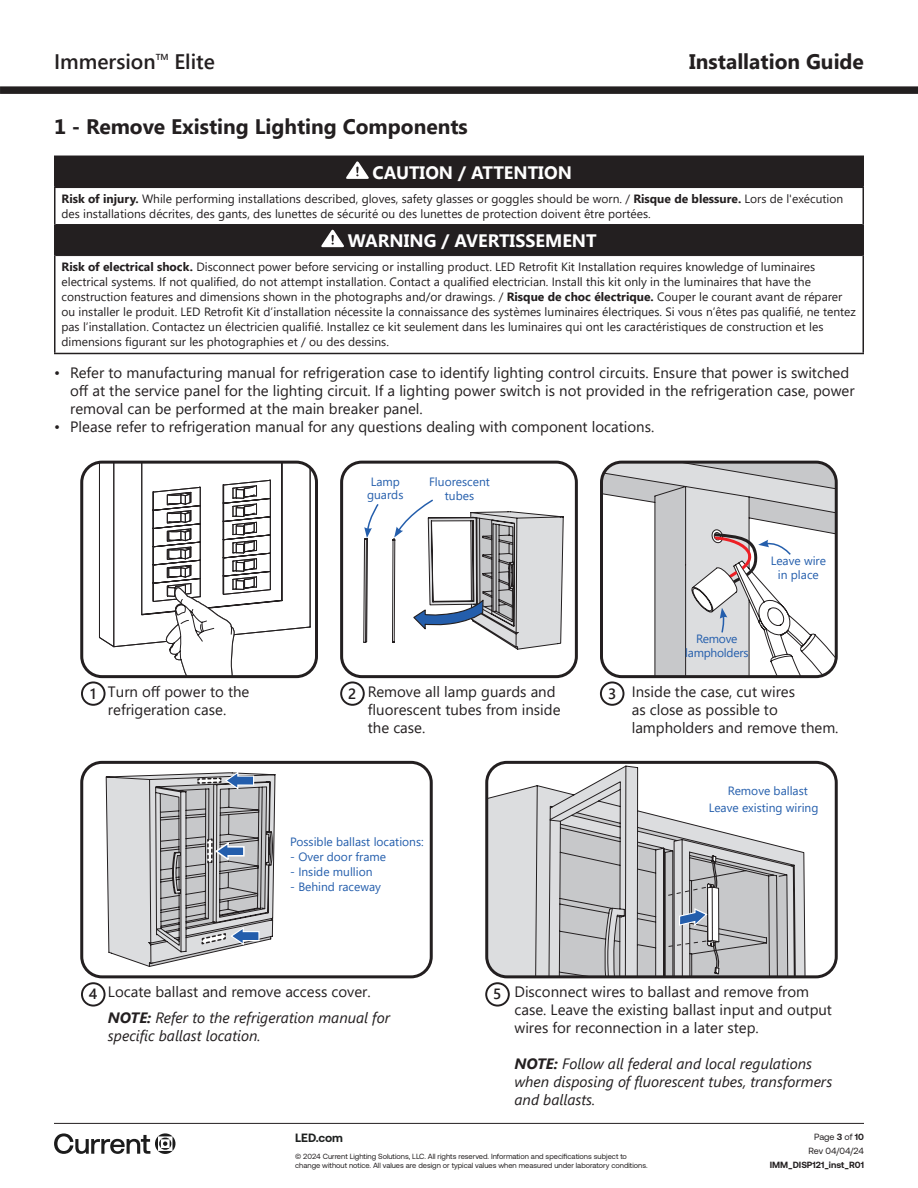
<style>
.page{position:relative;width:918px;height:1188px;background:#fff}
.page>*{position:absolute;margin:0;border:0;box-sizing:border-box;transform-origin:0 0}
.t1{font:700 21px "Segoe UI";color:#231f20}
.t2{font:600 21px "Segoe UI";color:#231f20}
.t3{font:700 18px "Segoe UI";color:#fff}
.bullets__main_steps{font:15px/18px "Segoe UI";color:#231f20}
.t4{font:italic 15px/18px "Segoe UI";color:#231f20}
.t5{font:600 14.85px "Segoe UI";color:#231f20}
.t6{font:12px/15px "Segoe UI";color:#231f20}
.t7{font:12px/13.5px "Segoe UI";color:#245eac;text-align:center}
.t8{font:12px/13.5px "Segoe UI";letter-spacing:-.02em;color:#245eac;text-align:center}
.t9{font:700 12px "Aeonik";color:#1e2120}
.t10{font:9px/14.1px "Aeonik";letter-spacing:-.005em;color:#231f20;text-align:right}
.t11{font:700 9px "Aeonik";color:#231f20}
.t12{font:600 8.7px "Segoe UI";color:#231f20}
.t13{font:7.5px/9.8px "Aeonik";color:#231f20}
.s1{font-weight:700}
</style>
<div class="page">
<div style="left:340px;top:461px;width:238px;height:217px;border:3px solid #231f20;border-radius:20px"></div>
<svg style="left:99px;top:462px;width:212px;height:215px"></svg>
<div style="left:80px;top:461px;width:238px;height:217px;border:3px solid #231f20;border-radius:20px"></div>
<div style="left:80px;top:761px;width:353px;height:217px;border:3px solid #231f20;border-radius:20px"></div>
<div style="left:600px;top:461px;width:238px;height:217px;border:3px solid #231f20;border-radius:20px"></div>
<svg style="left:489px;top:765px;width:342px;height:212px"></svg>
<div style="left:485px;top:761px;width:353px;height:217px;border:3px solid #231f20;border-radius:20px"></div>
<div style="left:0;top:86px;width:918px;height:8px;background:#231f20"></div>
<hr style="left:54px;top:1123px;width:810px;height:1px;background:#231f20">
<svg style="left:54px;top:1133px;width:122px;height:21px"></svg>
<svg style="left:602px;top:462px;width:234px;height:215px"></svg>
<svg style="left:362px;top:499px;width:202px;height:178px"></svg>
<svg style="left:548px;top:762px;width:257px;height:215px"></svg>
<svg style="left:105px;top:762px;width:171px;height:215px"></svg>
<svg style="left:56px;top:157px;width:806px;height:98px;fill:#231f20"></svg>
<hr style="left:54px;top:156px;width:810px;height:1px;background:#231f20">
<hr style="left:54px;top:157px;width:2px;height:30px;background:#231f20">
<hr style="left:862px;top:157px;width:2px;height:30px;background:#231f20">
<hr style="left:54px;top:187px;width:810px;height:1px;background:#231f20">
<hr style="left:54px;top:188px;width:2px;height:37px;background:#231f20">
<hr style="left:862px;top:188px;width:2px;height:37px;background:#231f20">
<hr style="left:54px;top:225px;width:2px;height:31px;background:#231f20">
<hr style="left:862px;top:225px;width:2px;height:31px;background:#231f20">
<hr style="left:54px;top:256px;width:2px;height:97px;background:#231f20">
<hr style="left:862px;top:256px;width:2px;height:97px;background:#231f20">
<hr style="left:54px;top:353px;width:810px;height:1px;background:#231f20">
<hr style="left:56px;top:224px;width:806px;height:1px;background:#231f20">
<hr style="left:56px;top:255px;width:806px;height:1px;background:#231f20">
<svg style="left:345px;top:160px;width:25px;height:19px"></svg>
<svg style="left:320px;top:229px;width:25px;height:18px"></svg>
<div style="left:81px;top:681px;width:25px;height:25px;border:2px solid #231f20;border-radius:50%"></div>
<div style="left:81px;top:982px;width:25px;height:25px;border:2px solid #231f20;border-radius:50%"></div>
<div style="left:485px;top:982px;width:25px;height:25px;border:2px solid #231f20;border-radius:50%"></div>
<div style="left:340px;top:681px;width:25px;height:25px;border:2px solid #231f20;border-radius:50%"></div>
<div style="left:600px;top:681px;width:24px;height:25px;border:2px solid #231f20;border-radius:50%"></div>
<h1 class="t2" style="left:54px;top:42px;width:103px">Immersion</h1>
<p class="t12" style="left:156px;top:49px;width:14px">TM</p>
<h1 class="t2" style="left:174px;top:42px;width:42px">Elite</h1>
<h1 class="t1" style="left:689px;top:50px;width:176px">Installation Guide</h1>
<p class="t1" style="left:54px;top:115px;width:415px">1 - Remove Existing Lighting Components</p>
<p class="t3" style="left:373px;top:162px;width:201px">CAUTION / ATTENTION</p>
<p class="t6" style="left:62px;top:190px;width:783px"><span class="s1">Risk of injury.</span> While performing installations described, gloves, safety glasses or goggles should be worn. / <span class="s1">Risque de blessure.</span> Lors de l'exécution des installations décrites, des gants, des lunettes de sécurité ou des lunettes de protection doivent être portées.</p>
<p class="t3" style="left:348px;top:231px;width:250px">WARNING / AVERTISSEMENT</p>
<p class="t6" style="left:62px;top:258px;width:796px"><span class="s1">Risk of electrical shock.</span> Disconnect power before servicing or installing product. LED Retrofit Kit Installation requires knowledge of luminaires electrical systems. If not qualified, do not attempt installation. Contact a qualified electrician. Install this kit only in the luminaires that have the construction features and dimensions shown in the photographs and/or drawings. / <span class="s1">Risque de choc électrique.</span> Couper le courant avant de réparer ou installer le produit. LED Retrofit Kit d’installation nécessite la connaissance des systèmes luminaires électriques. Si vous n’êtes pas qualifié, ne tentez pas l’installation. Contactez un électricien qualifié. Installez ce kit seulement dans les luminaires qui ont les caractéristiques de construction et les dimensions figurant sur les photographies et / ou des dessins.</p>
<p class="bullets__main_steps" style="left:70px;top:362px;width:786px;text-indent:-16px">• Refer to manufacturing manual for refrigeration case to identify lighting control circuits. Ensure that power is switched off at the service panel for the lighting circuit. If a lighting power switch is not provided in the refrigeration case, power removal can be performed at the main breaker panel.</p>
<p class="bullets__main_steps" style="left:54px;top:416px;width:602px">• Please refer to refrigeration manual for any questions dealing with component locations.</p>
<p class="t7" style="left:367px;top:474px;width:38px;text-align:left">Lamp guards</p>
<p class="t7" style="left:429px;top:474px;width:62px">Fluorescent tubes</p>
<p class="t7" style="left:771px;top:553px;width:57px">Leave wire in place</p>
<p class="t5" style="left:90px;top:679px;width:7px">1</p>
<p class="bullets__main_steps" style="left:108px;top:681px;width:143px">Turn off power to the refrigeration case.</p>
<p class="bullets__main_steps" style="left:368px;top:681px;width:194px">Remove all lamp guards and fluorescent tubes from inside the case.</p>
<p class="t5" style="left:348px;top:679px;width:10px">2</p>
<p class="t5" style="left:608px;top:679px;width:10px">3</p>
<p class="t8" style="left:685px;top:631px;width:65px">Remove lampholders</p>
<p class="bullets__main_steps" style="left:632px;top:681px;width:208px">Inside the case, cut wires<br>as close as possible to lampholders and remove them.</p>
<p class="t7" style="left:290px;top:834px;width:135px">Possible ballast locations:</p>
<p class="t7" style="left:290px;top:849px;width:97px">- Over door frame</p>
<p class="t7" style="left:290px;top:864px;width:84px">- Inside mullion</p>
<p class="t7" style="left:290px;top:879px;width:92px">- Behind raceway</p>
<p class="t7" style="left:728px;top:783px;width:82px">Remove ballast</p>
<p class="t7" style="left:709px;top:800px;width:111px">Leave existing wiring</p>
<p class="bullets__main_steps" style="left:108px;top:981px;width:264px">Locate ballast and remove access cover.</p>
<p class="t4" style="left:108px;top:1009px;width:284px"><span class="s1">NOTE:</span> Refer to the refrigeration manual for specific ballast location.</p>
<p class="t5" style="left:89px;top:980px;width:10px">4</p>
<p class="t5" style="left:493px;top:980px;width:10px">5</p>
<p class="bullets__main_steps" style="left:514px;top:981px;width:319px">Disconnect wires to ballast and remove from case. Leave the existing ballast input and output wires for reconnection in a later step.</p>
<p class="t4" style="left:514px;top:1055px;width:319px"><span class="s1">NOTE:</span> Follow all federal and local regulations when disposing of fluorescent tubes, transformers and ballasts.</p>
<p class="t9" style="left:295px;top:1131px;width:49px">LED.com</p>
<p class="t13" style="left:295px;top:1151px;width:354px">© 2024 Current Lighting Solutions, LLC. All rights reserved. Information and specifications subject to change without notice. All values are design or typical values when measured under laboratory conditions.</p>
<p class="t10" style="left:809px;top:1130px;width:57px">Page <span class="s1">3</span> of <span class="s1">10<br></span>Rev 04/04/24</p>
<p class="t11" style="left:770px;top:1160px;width:96px">IMM_DISP121_inst_R01</p>
</div>
